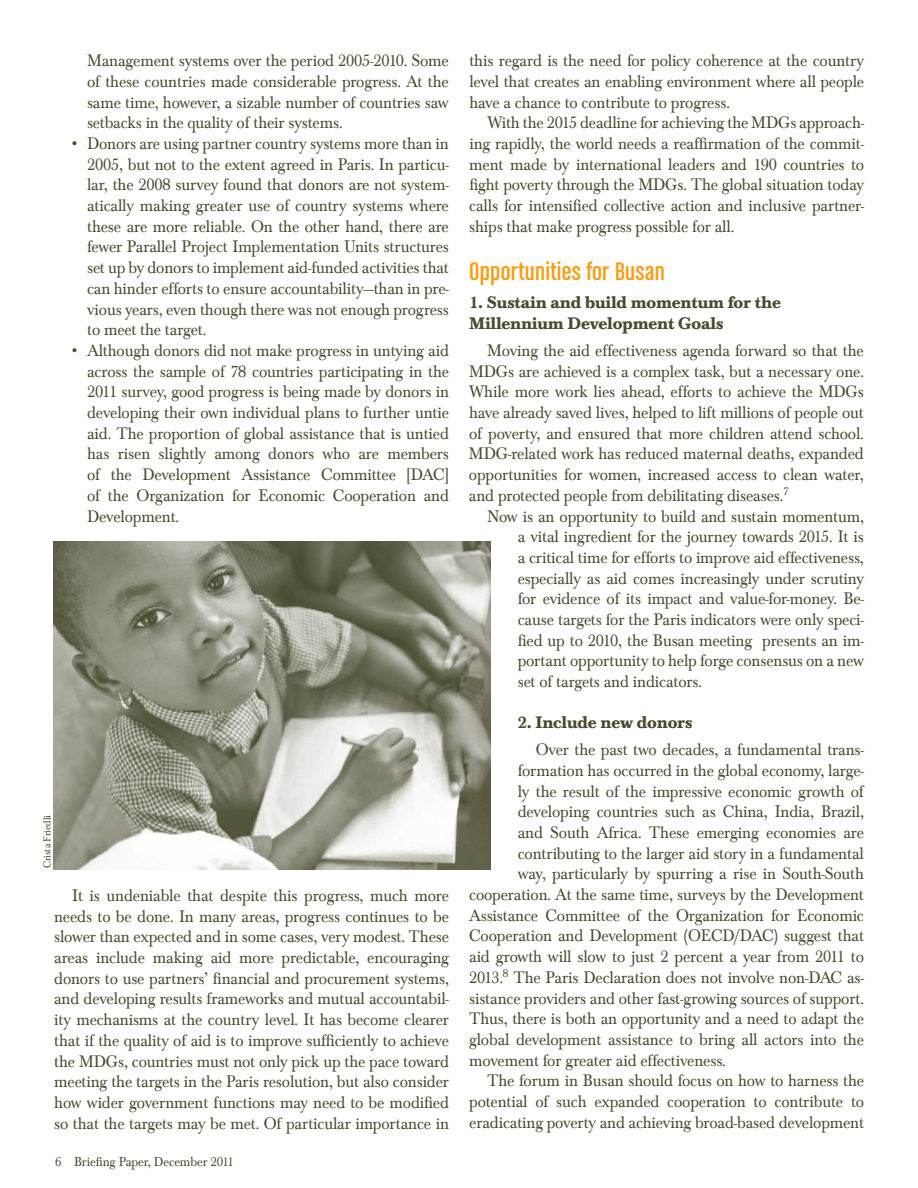
<style>
.page{position:relative;width:918px;height:1188px;background:#fff}
.page>*{position:absolute;margin:0;border:0;box-sizing:border-box;transform-origin:0 0}
.t1{font:27px "Chalet Comprime Cologne Sixty";letter-spacing:.01em;color:#f6a01a;scale:1.1 1}
.t2{font:17.25px/20.7px "Baskerville Com";letter-spacing:-.01em;color:#4a4a30;text-align:justify;scale:.95 1}
.t3{font:700 17.25px/20.7px "Baskerville Com";letter-spacing:-.01em;color:#4a4a30;scale:.95 1}
.t4{font:13.5px "Baskerville Com";letter-spacing:-.01em;color:#4a4a30;scale:.95 1}
.t5{font:10.5px "Baskerville Com";letter-spacing:-.01em;color:#4a4a30;scale:.95 1}
</style>
<div class="page">
<img style="left:53px;top:542px;width:438px;height:327px">
<p class="t2" style="left:87px;top:51px;width:382px">Management systems over the period 2005-2010. Some of these countries made considerable progress. At the same time, however, a sizable number of countries saw setbacks in the quality of their systems.</p>
<p class="t2" style="left:87px;top:133px;width:383px;text-indent:-18px">• Donors are using partner country systems more than in 2005, but not to the extent agreed in Paris. In particu&shy;lar, the 2008 survey found that donors are not system&shy;atically making greater use of country systems where these are more reliable. On the other hand, there are fewer Parallel Project Implementation Units structures set up by donors to implement aid-funded activities that can hinder efforts to ensure accountability—than in pre&shy;vious years, even though there was not enough progress to meet the target.</p>
<p class="t2" style="left:87px;top:340px;width:382px;text-indent:-18px">• Although donors did not make progress in untying aid across the sample of 78 countries participating in the 2011 survey, good progress is being made by donors in developing their own individual plans to further untie aid. The proportion of global assistance that is untied has risen slightly among donors who are members of the Development Assistance Committee [DAC] of the Organization for Economic Cooperation and Development.</p>
<p class="t5" style="left:41px;top:868px;width:58px;rotate:-90deg">Crista Friedli</p>
<p class="t2" style="left:54px;top:885px;width:417px;text-indent:18px">It is undeniable that despite this progress, much more needs to be done. In many areas, progress continues to be slower than expected and in some cases, very modest. These areas include making aid more predictable, encouraging donors to use partners’ financial and procurement systems, and developing results frameworks and mutual accountabil&shy;ity mechanisms at the country level. It has become clearer that if the quality of aid is to improve sufficiently to achieve the MDGs, countries must not only pick up the pace toward meeting the targets in the Paris resolution, but also consider how wider government functions may need to be modified so that the targets may be met. Of particular importance in</p>
<p class="t4" style="left:55px;top:1154px;width:190px">6 Briefing Paper, December 2011</p>
<p class="t2" style="left:469px;top:51px;width:417px">this regard is the need for policy coherence at the country level that creates an enabling environment where all people have a chance to contribute to progress.</p>
<p class="t2" style="left:469px;top:113px;width:417px;text-indent:18px">With the 2015 deadline for achieving the MDGs approach&shy;ing rapidly, the world needs a reaffirmation of the commit&shy;ment made by international leaders and 190 countries to fight poverty through the MDGs. The global situation today calls for intensified collective action and inclusive partner&shy;ships that make progress possible for all.</p>
<h1 class="t1" style="left:469px;top:257px;width:180px">Opportunities for Busan</h1>
<p class="t3" style="left:469px;top:292px;width:330px">1. Sustain and build momentum for the<br>Millennium Development Goals</p>
<p class="t2" style="left:469px;top:340px;width:417px;text-indent:18px">Moving the aid effectiveness agenda forward so that the MDGs are achieved is a complex task, but a necessary one.<br>While more work lies ahead, efforts to achieve the MDGs have already saved lives, helped to lift millions of people out of poverty, and ensured that more children attend school.<br>MDG-related work has reduced maternal deaths, expanded opportunities for women, increased access to clean water, and protected people from debilitating diseases.<sup>7</sup></p>
<p class="t2" style="left:518px;top:506px;width:366px;text-indent:-31px">Now is an opportunity to build and sustain momentum, a vital ingredient for the journey towards 2015. It is a critical time for efforts to improve aid effectiveness, especially as aid comes increasingly under scrutiny for evidence of its impact and value-for-money. Be&shy;cause targets for the Paris indicators were only speci&shy;fied up to 2010, the Busan meeting presents an im&shy;portant opportunity to help forge consensus on a new set of targets and indicators.</p>
<p class="t3" style="left:518px;top:712px;width:185px">2. Include new donors</p>
<p class="t2" style="left:536px;top:739px;width:347px">Over the past two decades, a fundamental trans-</p>
<p class="t2" style="left:518px;top:760px;width:366px">formation has occurred in the global economy, large-</p>
<p class="t2" style="left:518px;top:781px;width:366px">ly the result of the impressive economic growth of</p>
<p class="t2" style="left:518px;top:802px;width:366px">developing countries such as China, India, Brazil,</p>
<p class="t2" style="left:518px;top:822px;width:366px">and South Africa. These emerging economies are</p>
<p class="t2" style="left:518px;top:843px;width:366px">contributing to the larger aid story in a fundamental</p>
<p class="t2" style="left:518px;top:864px;width:366px">way, particularly by spurring a rise in South-South</p>
<p class="t2" style="left:469px;top:884px;width:417px">cooperation. At the same time, surveys by the Development</p>
<p class="t2" style="left:469px;top:905px;width:417px">Assistance Committee of the Organization for Economic</p>
<p class="t2" style="left:469px;top:926px;width:417px">Cooperation and Development (OECD/DAC) suggest that</p>
<p class="t2" style="left:469px;top:946px;width:417px">aid growth will slow to just 2 percent a year from 2011 to</p>
<p class="t2" style="left:469px;top:967px;width:417px">2013.<sup>8</sup> The Paris Declaration does not involve non-DAC as-</p>
<p class="t2" style="left:469px;top:988px;width:417px">sistance providers and other fast-growing sources of support.</p>
<p class="t2" style="left:469px;top:1009px;width:417px">Thus, there is both an opportunity and a need to adapt the</p>
<p class="t2" style="left:469px;top:1029px;width:417px">global development assistance to bring all actors into the</p>
<p class="t2" style="left:469px;top:1050px;width:272px">movement for greater aid effectiveness.</p>
<p class="t2" style="left:487px;top:1071px;width:398px">The forum in Busan should focus on how to harness the</p>
<p class="t2" style="left:469px;top:1091px;width:417px">potential of such expanded cooperation to contribute to</p>
<p class="t2" style="left:469px;top:1112px;width:417px">eradicating poverty and achieving broad-based development</p>
</div>
